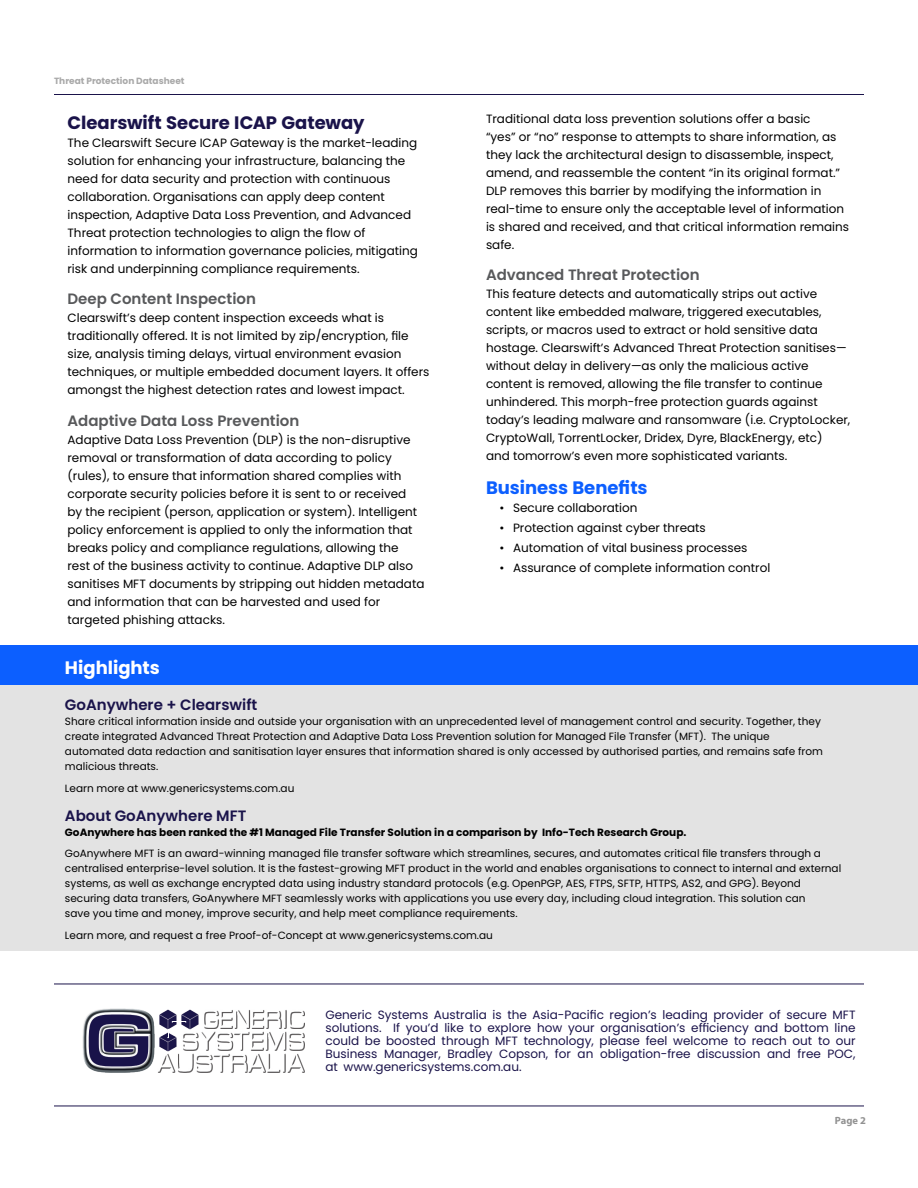
<style>
.page{position:relative;width:918px;height:1188px;background:#fff}
.page>*{position:absolute;margin:0;border:0;box-sizing:border-box;transform-origin:0 0}
.t1{font:700 18px "Poppins";color:#1a134a}
.t2{font:700 18px "Poppins";letter-spacing:-.005em;color:#0c5fff}
.t3{font:700 18px "Poppins";color:#fff}
.t4{font:600 15px "Poppins";color:#58595b}
.t5{font:600 15px "Poppins";color:#1a134a}
.t6{font:12px/18px "Poppins";color:#000}
.t7{font:12px/12.9px "Poppins";color:#1a134a;text-align:justify}
.t8{font:10.5px/15px "Poppins";color:#000}
.t9{font:700 10.5px "Poppins";color:#000}
.t10{font:700 10.5px "Myriad Pro";color:#929292}
.t11{font:700 9px "Poppins";color:#a9a9a9}
</style>
<div class="page">
<hr style="left:54px;top:94px;width:810px;height:1px;background:#1a134a">
<div style="left:0;top:681px;width:918px;height:270px;background:#e3e3e3"></div>
<div style="left:0;top:645px;width:918px;height:40px;background:#0c5fff"></div>
<hr style="left:54px;top:1106px;width:810px;height:1px;background:#1a134a">
<hr style="left:54px;top:984px;width:810px;height:1px;background:#1a134a">
<img style="left:83px;top:1008px;width:71px;height:65px">
<img style="left:158px;top:1053px;width:147px;height:19px">
<img style="left:204px;top:1010px;width:100px;height:18px">
<img style="left:182px;top:1031px;width:122px;height:20px">
<img style="left:160px;top:1010px;width:17px;height:19px">
<img style="left:182px;top:1010px;width:17px;height:20px">
<img style="left:160px;top:1033px;width:17px;height:19px">
<svg style="left:167px;top:1029px;width:2px;height:9px"></svg>
<svg style="left:172px;top:1021px;width:14px;height:2px"></svg>
<p class="t11" style="left:54px;top:75px;width:132px">Threat Protection Datasheet</p>
<h1 class="t1" style="left:68px;top:110px;width:299px">Clearswift Secure ICAP Gateway</h1>
<p class="t6" style="left:68px;top:134px;width:352px">The Clearswift Secure ICAP Gateway is the market-leading solution for enhancing your infrastructure, balancing the need for data security and protection with continuous collaboration. Organisations can apply deep content inspection, Adaptive Data Loss Prevention, and Advanced Threat protection technologies to align the flow of information to information governance policies, mitigating risk and underpinning compliance requirements.</p>
<p class="t4" style="left:68px;top:289px;width:190px">Deep Content Inspection</p>
<p class="t6" style="left:68px;top:309px;width:364px">Clearswift’s deep content inspection exceeds what is traditionally offered. It is not limited by zip/encryption, file size, analysis timing delays, virtual environment evasion techniques, or multiple embedded document layers. It offers amongst the highest detection rates and lowest impact.</p>
<p class="t4" style="left:68px;top:410px;width:233px">Adaptive Data Loss Prevention</p>
<p class="t6" style="left:68px;top:431px;width:359px">Adaptive Data Loss Prevention (DLP) is the non-disruptive removal or transformation of data according to policy (rules), to ensure that information shared complies with corporate security policies before it is sent to or received<br>by the recipient (person, application or system). Intelligent policy enforcement is applied to only the information that breaks policy and compliance regulations, allowing the<br>rest of the business activity to continue. Adaptive DLP also sanitises MFT documents by stripping out hidden metadata and information that can be harvested and used for targeted phishing attacks.</p>
<p class="t6" style="left:486px;top:109px;width:365px">Traditional data loss prevention solutions offer a basic<br>“yes” or “no” response to attempts to share information, as they lack the architectural design to disassemble, inspect, amend, and reassemble the content “in its original format.” DLP removes this barrier by modifying the information in real-time to ensure only the acceptable level of information is shared and received, and that critical information remains safe.</p>
<p class="t4" style="left:486px;top:264px;width:215px">Advanced Threat Protection</p>
<p class="t6" style="left:486px;top:285px;width:366px">This feature detects and automatically strips out active content like embedded malware, triggered executables, scripts, or macros used to extract or hold sensitive data hostage. Clearswift’s Advanced Threat Protection sanitises— without delay in delivery—as only the malicious active content is removed, allowing the file transfer to continue unhindered. This morph-free protection guards against today’s leading malware and ransomware (i.e. CryptoLocker, CryptoWall, TorrentLocker, Dridex, Dyre, BlackEnergy, etc)<br>and tomorrow’s even more sophisticated variants.</p>
<h1 class="t2" style="left:486px;top:475px;width:163px">Business Benefits</h1>
<p class="t6" style="left:500px;top:499px;width:140px">• Secure collaboration</p>
<p class="t6" style="left:500px;top:519px;width:208px">• Protection against cyber threats</p>
<p class="t6" style="left:500px;top:539px;width:249px">• Automation of vital business processes</p>
<p class="t6" style="left:500px;top:559px;width:272px">• Assurance of complete information control</p>
<h1 class="t3" style="left:65px;top:655px;width:96px">Highlights</h1>
<p class="t5" style="left:65px;top:695px;width:194px">GoAnywhere + Clearswift</p>
<p class="t8" style="left:65px;top:714px;width:760px">Share critical information inside and outside your organisation with an unprecedented level of management control and security. Together, they create integrated Advanced Threat Protection and Adaptive Data Loss Prevention solution for Managed File Transfer (MFT). The unique automated data redaction and sanitisation layer ensures that information shared is only accessed by authorised parties, and remains safe from malicious threats.</p>
<p class="t8" style="left:65px;top:781px;width:231px">Learn more at www.genericsystems.com.au</p>
<p class="t5" style="left:65px;top:805px;width:183px">About GoAnywhere MFT</p>
<p class="t9" style="left:65px;top:825px;width:623px">GoAnywhere has been ranked the #1 Managed File Transfer Solution in a comparison by Info-Tech Research Group.</p>
<p class="t8" style="left:65px;top:846px;width:778px">GoAnywhere MFT is an award-winning managed file transfer software which streamlines, secures, and automates critical file transfers through a centralised enterprise-level solution. It is the fastest-growing MFT product in the world and enables organisations to connect to internal and external systems, as well as exchange encrypted data using industry standard protocols (e.g. OpenPGP, AES, FTPS, SFTP, HTTPS, AS2, and GPG). Beyond securing data transfers, GoAnywhere MFT seamlessly works with applications you use every day, including cloud integration. This solution can<br>save you time and money, improve security, and help meet compliance requirements.</p>
<p class="t8" style="left:65px;top:928px;width:430px">Learn more, and request a free Proof-of-Concept at www.genericsystems.com.au</p>
<p class="t7" style="left:325px;top:1009px;width:532px">Generic Systems Australia is the Asia-Pacific region’s leading provider of secure MFT solutions. If you’d like to explore how your organisation’s efficiency and bottom line could be boosted through MFT technology, please feel welcome to reach out to our Business Manager, Bradley Copson, for an obligation-free discussion and free POC, at www.genericsystems.com.au.</p>
<p class="t10" style="left:835px;top:1116px;width:33px">Page 2</p>
</div>
